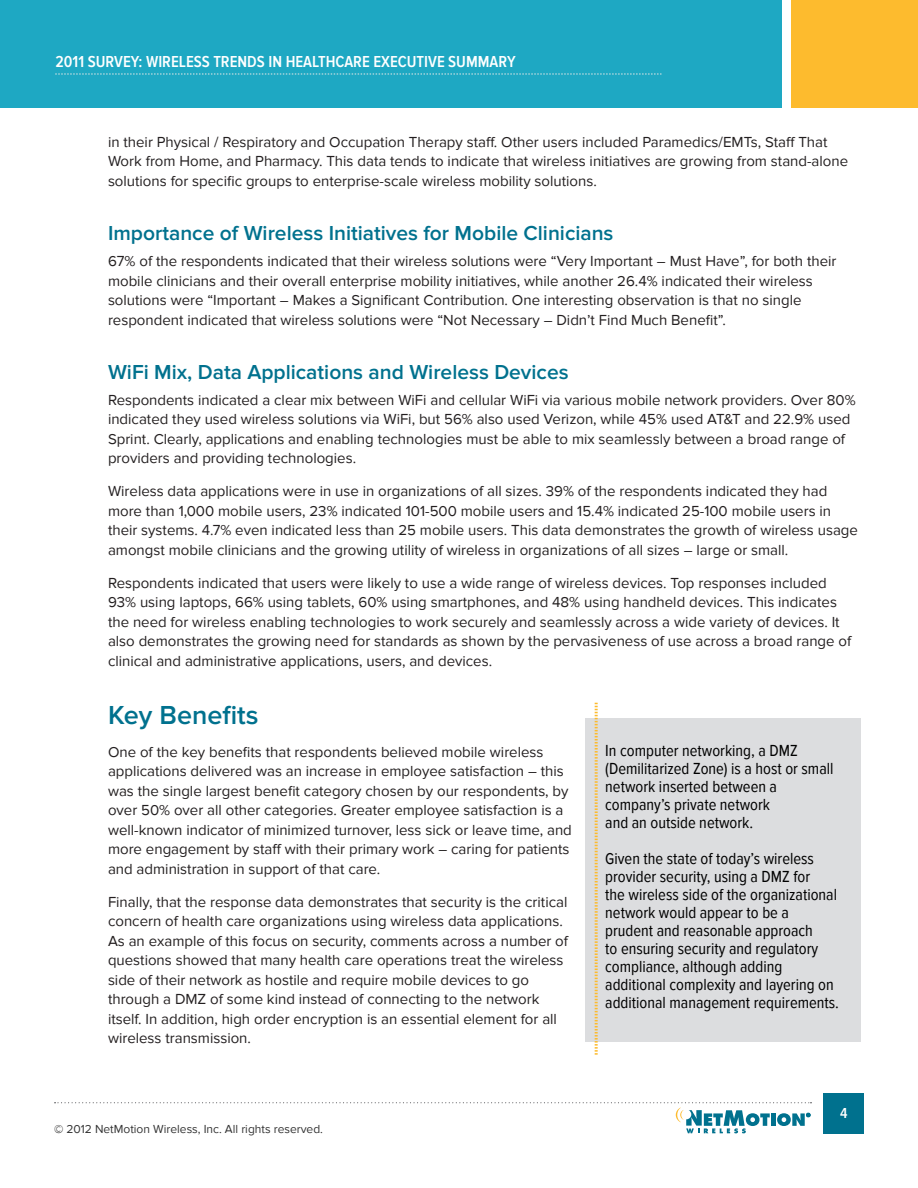
<style>
.page{position:relative;width:918px;height:1188px;background:#fff}
.page>*{position:absolute;margin:0;border:0;box-sizing:border-box;transform-origin:0 0}
.Heading_1{font:600 27px "Proxima Nova";color:#00718e}
.Heading_2{font:600 21px "Proxima Nova";color:#00718e}
.Sidebar_Body_Copy{font:16.5px/18px "Proxima Nova Cond";color:#000}
.t1{font:600 16.5px "Proxima Nova Cond";color:#fff}
.Body_Text{font:15px/19.5px "Proxima Nova";color:#231f20}
.t2{font:600 15px "Proxima Nova Cond";color:#fff}
.t3{font:12px "Proxima Nova";color:#333}
</style>
<div class="page">
<div style="left:0;top:0;width:781px;height:108px;background:#1ea8c3"></div>
<div style="left:792px;top:0;width:126px;height:108px;background:#fdbb2e"></div>
<div style="left:824px;top:1094px;width:40px;height:40px;background:#00718e"></div>
<svg style="left:55px;top:1102px;width:757px;height:31px"></svg>
<svg style="left:55px;top:74px;width:607px;height:1px"></svg>
<div style="left:586px;top:718px;width:275px;height:324px;background:#dcdddf"></div>
<svg style="left:595px;top:703px;width:3px;height:352px"></svg>
<p class="t1" style="left:56px;top:52px;width:462px">2011 SURVEY: WIRELESS TRENDS IN HEALTHCARE EXECUTIVE SUMMARY</p>
<p class="Body_Text" style="left:108px;top:132px;width:742px">in their Physical / Respiratory and Occupation Therapy staff. Other users included Paramedics/EMTs, Staff That<br>Work from Home, and Pharmacy. This data tends to indicate that wireless initiatives are growing from stand-alone solutions for specific groups to enterprise-scale wireless mobility solutions.</p>
<p class="Heading_2" style="left:108px;top:221px;width:507px">Importance of Wireless Initiatives for Mobile Clinicians</p>
<p class="Body_Text" style="left:108px;top:252px;width:730px">67% of the respondents indicated that their wireless solutions were “Very Important – Must Have”, for both their mobile clinicians and their overall enterprise mobility initiatives, while another 26.4% indicated their wireless solutions were “Important – Makes a Significant Contribution. One interesting observation is that no single respondent indicated that wireless solutions were “Not Necessary – Didn’t Find Much Benefit”.</p>
<p class="Heading_2" style="left:108px;top:360px;width:462px">WiFi Mix, Data Applications and Wireless Devices</p>
<p class="Body_Text" style="left:108px;top:390px;width:749px">Respondents indicated a clear mix between WiFi and cellular WiFi via various mobile network providers. Over 80% indicated they used wireless solutions via WiFi, but 56% also used Verizon, while 45% used AT&amp;T and 22.9% used Sprint. Clearly, applications and enabling technologies must be able to mix seamlessly between a broad range of providers and providing technologies.</p>
<p class="Body_Text" style="left:108px;top:482px;width:751px">Wireless data applications were in use in organizations of all sizes. 39% of the respondents indicated they had more than 1,000 mobile users, 23% indicated 101-500 mobile users and 15.4% indicated 25-100 mobile users in their systems. 4.7% even indicated less than 25 mobile users. This data demonstrates the growth of wireless usage amongst mobile clinicians and the growing utility of wireless in organizations of all sizes – large or small.</p>
<p class="Body_Text" style="left:108px;top:573px;width:745px">Respondents indicated that users were likely to use a wide range of wireless devices. Top responses included 93% using laptops, 66% using tablets, 60% using smartphones, and 48% using handheld devices. This indicates the need for wireless enabling technologies to work securely and seamlessly across a wide variety of devices. It also demonstrates the growing need for standards as shown by the pervasiveness of use across a broad range of clinical and administrative applications, users, and devices.</p>
<p class="Heading_1" style="left:108px;top:699px;width:152px">Key Benefits</p>
<p class="Body_Text" style="left:108px;top:742px;width:465px">One of the key benefits that respondents believed mobile wireless applications delivered was an increase in employee satisfaction – this was the single largest benefit category chosen by our respondents, by over 50% over all other categories. Greater employee satisfaction is a well-known indicator of minimized turnover, less sick or leave time, and more engagement by staff with their primary work – caring for patients and administration in support of that care.</p>
<p class="Body_Text" style="left:108px;top:892px;width:462px">Finally, that the response data demonstrates that security is the critical concern of health care organizations using wireless data applications.<br>As an example of this focus on security, comments across a number of questions showed that many health care operations treat the wireless side of their network as hostile and require mobile devices to go through a DMZ of some kind instead of connecting to the network itself. In addition, high order encryption is an essential element for all wireless transmission.</p>
<p class="Sidebar_Body_Copy" style="left:605px;top:742px;width:230px">In computer networking, a DMZ (Demilitarized Zone) is a host or small network inserted between a company’s private network<br>and an outside network.</p>
<p class="Sidebar_Body_Copy" style="left:605px;top:850px;width:235px">Given the state of today’s wireless provider security, using a DMZ for<br>the wireless side of the organizational network would appear to be a prudent and reasonable approach<br>to ensuring security and regulatory compliance, although adding additional complexity and layering on additional management requirements.</p>
<p class="t3" style="left:54px;top:1122px;width:271px">© 2012 NetMotion Wireless, Inc. All rights reserved.</p>
<p class="t2" style="left:840px;top:1104px;width:9px">4</p>
</div>
